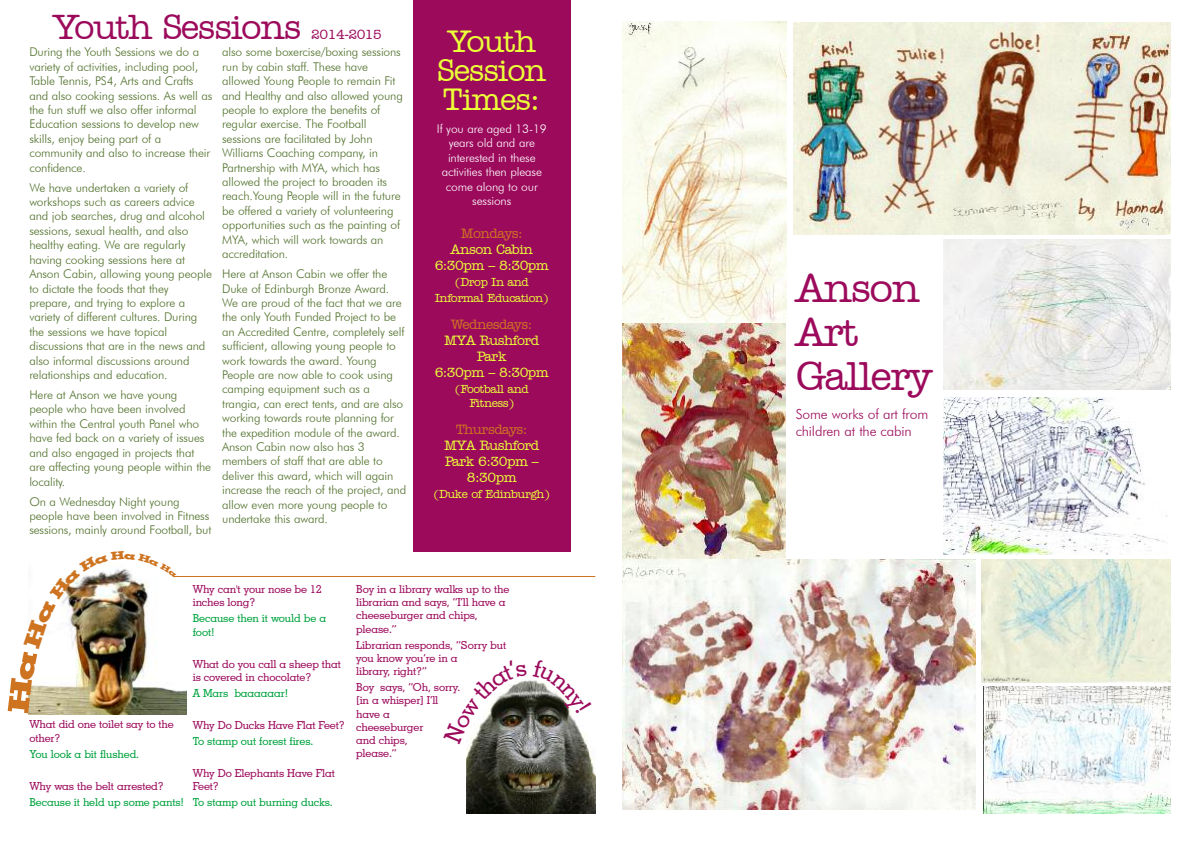
<style>
.page{position:relative;width:1191px;height:842px;background:#fff}
.page>*{position:absolute;margin:0;border:0;box-sizing:border-box;transform-origin:0 0}
.t1{font:500 41.5px/43.8px "Amer Typewriter IT Cby BT";letter-spacing:-.04em;color:#9c0a5c}
.t2{font:500 36px "Amer Typewriter IT Cby BT";letter-spacing:-.04em;color:#9c0a5c}
.t3{font:500 32px/29px "Amer Typewriter IT Cby BT";letter-spacing:-.04em;color:#ebff38;text-align:center}
.t4{font:500 14px/16px "Amer Typewriter IT Cby BT";letter-spacing:-.04em;color:#ebff38;text-align:center}
.t5{font:500 14px "Amer Typewriter IT Cby BT";letter-spacing:-.04em;color:#ce7421}
.t6{font:500 14px "Amer Typewriter IT Cby BT";letter-spacing:-.04em;color:#9c0a5c}
.t7{font:300 13.8px/16.6px "Futura BT";letter-spacing:-.01em;color:#9c0a5c}
.t8{font:300 12px/14.4px "Futura BT";letter-spacing:-.01em;color:#50702a}
.t9{font:300 12px/14.4px "Futura BT";letter-spacing:-.01em;color:#fff;text-align:center}
.t10{font:500 12px/16px "Amer Typewriter IT Cby BT";letter-spacing:-.04em;color:#ebff38;text-align:center}
.t11{font:500 11px/13.2px "Geometric Slab 703 BT";letter-spacing:-.01em;color:#9c0a5c}
.t12{font:500 11px/13.2px "Geometric Slab 703 BT";letter-spacing:-.01em;color:#00a33e}
</style>
<div class="page">
<div style="left:413px;top:0;width:158px;height:552px;background:#9c0a5c"></div>
<img style="left:28px;top:690px;width:158px;height:24px">
<img style="left:467px;top:680px;width:128px;height:134px">
<hr style="left:173px;top:576px;width:422px;height:1px;background:#ce7421">
<img style="left:943px;top:398px;width:225px;height:156px">
<img style="left:943px;top:239px;width:227px;height:151px">
<img style="left:983px;top:687px;width:187px;height:127px">
<img style="left:622px;top:559px;width:353px;height:251px">
<img style="left:622px;top:22px;width:164px;height:301px">
<img style="left:793px;top:22px;width:377px;height:212px">
<img style="left:622px;top:323px;width:164px;height:235px">
<img style="left:981px;top:560px;width:189px;height:123px">
<img style="left:28px;top:569px;width:148px;height:144px">
<svg style="left:467px;top:680px;width:60px;height:64px"></svg>
<svg style="left:533px;top:680px;width:58px;height:33px"></svg>
<h2 class="t2" style="left:53px;top:5px;width:250px">Youth Sessions</h2>
<p class="t6" style="left:311px;top:26px;width:72px">2014-2015</p>
<p class="t8" style="left:29px;top:45px;width:185px">During the Youth Sessions we do a variety of activities, including pool,<br>Table Tennis, PS4, Arts and Crafts and also cooking sessions. As well as the fun stuff we also offer informal<br>Education sessions to develop new skills, enjoy being part of a community and also to increase their confidence.</p>
<p class="t8" style="left:29px;top:180px;width:184px">We have undertaken a variety of workshops such as careers advice and job searches, drug and alcohol sessions, sexual health, and also healthy eating. We are regularly having cooking sessions here at<br>Anson Cabin, allowing young people to dictate the foods that they prepare, and trying to explore a variety of different cultures. During the sessions we have topical discussions that are in the news and also informal discussions around relationships and education.</p>
<p class="t8" style="left:29px;top:387px;width:183px">Here at Anson we have young people who have been involved within the Central youth Panel who have fed back on a variety of issues and also engaged in projects that are affecting young people within the locality.</p>
<p class="t8" style="left:29px;top:494px;width:184px">On a Wednesday Night young people have been involved in Fitness sessions, mainly around Football, but</p>
<p class="t8" style="left:222px;top:45px;width:182px">also some boxercise/boxing sessions run by cabin staff. These have allowed Young People to remain Fit and Healthy and also allowed young people to explore the benefits of regular exercise. The Football sessions are facilitated by John<br>Williams Coaching company, in<br>Partnership with MYA, which has allowed the project to broaden its reach.Young People will in the future be offered a variety of volunteering opportunities such as the painting of<br>MYA, which will work towards an accreditation.</p>
<p class="t8" style="left:222px;top:267px;width:185px">Here at Anson Cabin we offer the<br>Duke of Edinburgh Bronze Award.<br>We are proud of the fact that we are the only Youth Funded Project to be an Accredited Centre, completely self sufficient, allowing young people to work towards the award. Young<br>People are now able to cook using camping equipment such as a trangia, can erect tents, and are also working towards route planning for the expedition module of the award.<br>Anson Cabin now also has 3 members of staff that are able to deliver this award, which will again increase the reach of the project, and allow even more young people to undertake this award.</p>
<h3 class="t3" style="left:437px;top:26px;width:111px">Youth<br>Session<br>Times:</h3>
<p class="t9" style="left:437px;top:121px;width:111px">If you are aged 13-19 years old and are interested in these activities then please come along to our sessions</p>
<p class="t5" style="left:461px;top:225px;width:64px">Mondays:</p>
<p class="t4" style="left:435px;top:241px;width:116px">Anson Cabin<br>6:30pm – 8:30pm</p>
<p class="t10" style="left:435px;top:274px;width:116px">(Drop In and<br>Informal Education)</p>
<p class="t5" style="left:451px;top:316px;width:83px">Wednesdays:</p>
<p class="t4" style="left:435px;top:332px;width:116px">MYA Rushford<br>Park<br>6:30pm – 8:30pm</p>
<p class="t10" style="left:455px;top:381px;width:75px;line-height:14.4px">(Football and<br>Fitness)</p>
<p class="t5" style="left:456px;top:421px;width:73px">Thursdays:</p>
<p class="t4" style="left:444px;top:437px;width:97px">MYA Rushford<br>Park 6:30pm –<br>8:30pm</p>
<p class="t10" style="left:433px;top:485px;width:118px">(Duke of Edinburgh)</p>
<p class="t11" style="left:29px;top:718px;width:146px">What did one toilet say to the other?</p>
<p class="t12" style="left:29px;top:747px;width:111px">You look a bit flushed.</p>
<p class="t11" style="left:29px;top:779px;width:136px">Why was the belt arrested?</p>
<p class="t12" style="left:29px;top:795px;width:156px">Because it held up some pants!</p>
<p class="t11" style="left:193px;top:582px;width:130px">Why can't your nose be 12 inches long?</p>
<p class="t12" style="left:193px;top:612px;width:135px">Because then it would be a foot!</p>
<p class="t11" style="left:193px;top:657px;width:150px">What do you call a sheep that is covered in chocolate?</p>
<p class="t12" style="left:193px;top:686px;width:97px">A Mars baaaaaar!</p>
<p class="t11" style="left:193px;top:718px;width:153px">Why Do Ducks Have Flat Feet?</p>
<p class="t12" style="left:193px;top:734px;width:122px">To stamp out forest fires.</p>
<p class="t11" style="left:193px;top:766px;width:144px">Why Do Elephants Have Flat<br>Feet?</p>
<p class="t12" style="left:193px;top:796px;width:142px">To stamp out burning ducks.</p>
<p class="t11" style="left:356px;top:582px;width:155px">Boy in a library walks up to the librarian and says, “I’ll have a cheeseburger and chips, please.”</p>
<p class="t11" style="left:356px;top:638px;width:152px">Librarian responds, “Sorry but you know you’re in a<br>library, right?”</p>
<p class="t11" style="left:356px;top:681px;width:106px">Boy says, “Oh, sorry. [in a whisper] I’ll have a<br>cheeseburger<br>and chips,<br>please.”</p>
<h1 class="t1" style="left:795px;top:266px;width:138px">Anson<br>Art<br>Gallery</h1>
<p class="t7" style="left:795px;top:406px;width:134px">Some works of art from children at the cabin</p>
</div>
